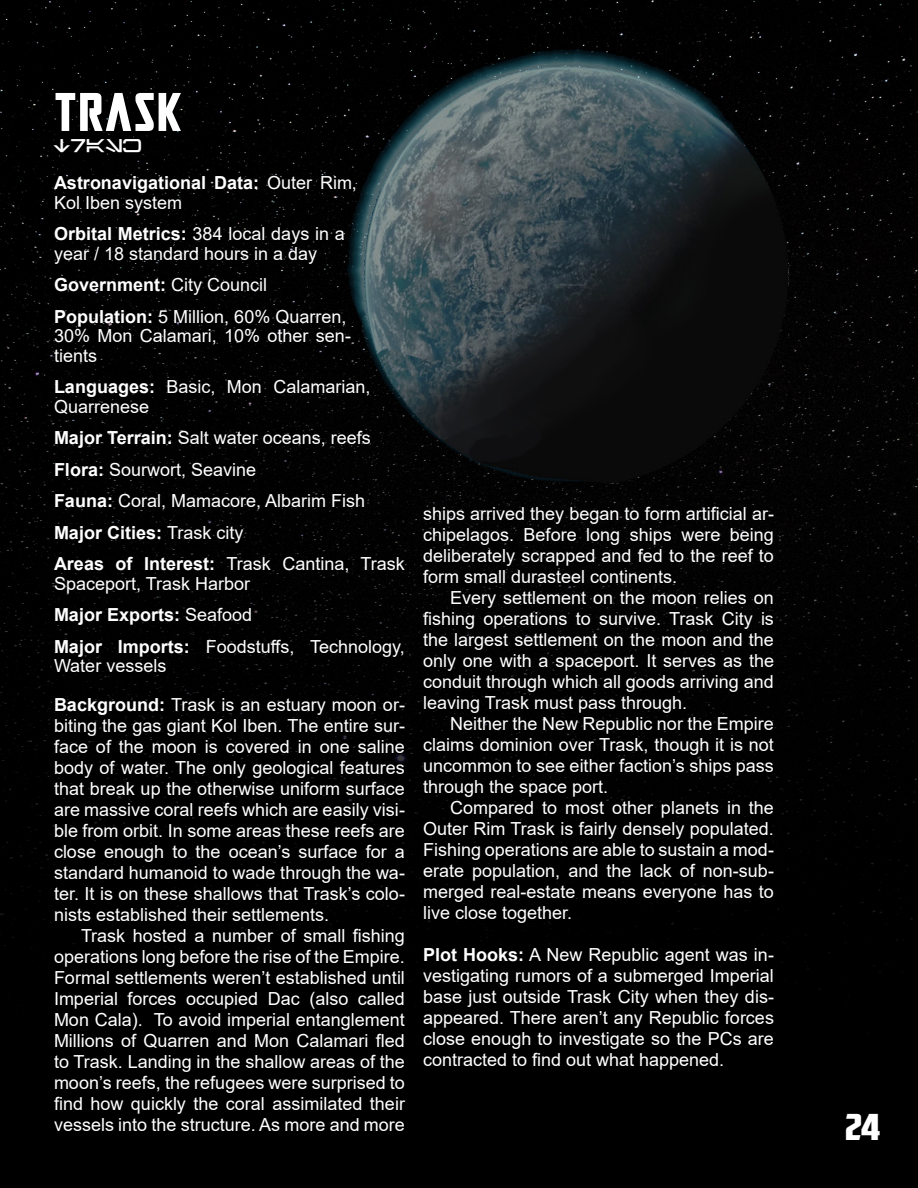
<style>
.page{position:relative;width:918px;height:1188px;background:#000}
.page>*{position:absolute;margin:0;border:0;box-sizing:border-box;transform-origin:0 0}
.t1{font:54px "Mandalore";letter-spacing:.03em;color:#fff;scale:1.1 1}
.t2{font:36px "American Captain";color:#fff;scale:1.25 1}
.t3{font:18px/21px "Arial";color:#fff;text-align:justify}
.t4{font:700 18px/19.5px "Arial";color:#fff}
.t5{font:700 18px "Aurebesh";letter-spacing:.03em;color:#fff;scale:1.1 1}
.s1{font-weight:400}
.s2{font-weight:700}
</style>
<div class="page">
<img style="left:344px;top:42px;width:450px;height:450px;border-radius:225px">
<p class="t1" style="left:54px;top:84px;width:118px">TRASK</p>
<p class="t5" style="left:54px;top:135px;width:82px">TRASK</p>
<p class="t4" style="left:54px;top:174px;width:305px">Astronavigational Data: <span class="s1">Outer Rim,<br>Kol Iben system</span></p>
<p class="t3" style="left:54px;top:224px;width:292px;line-height:19.5px"><span class="s2">Orbital Metrics:</span> 384 local days in a year / 18 standard hours in a day</p>
<p class="t4" style="left:54px;top:276px;width:215px">Government: <span class="s1">City Council</span></p>
<p class="t3" style="left:54px;top:307px;width:298px;line-height:19.5px;text-align:left"><span class="s2">Population:</span> 5 Million, 60% Quarren,<br>30% Mon Calamari, 10% other sen&shy;tients</p>
<p class="t3" style="left:54px;top:377px;width:318px;line-height:19.5px"><span class="s2">Languages:</span> Basic, Mon Calamarian,<br>Quarrenese</p>
<p class="t3" style="left:54px;top:428px;width:318px"><span class="s2">Major Terrain:</span> Salt water oceans, reefs</p>
<p class="t3" style="left:54px;top:459px;width:204px"><span class="s2">Flora:</span> Sourwort, Seavine</p>
<p class="t3" style="left:54px;top:491px;width:313px"><span class="s2">Fauna:</span> Coral, Mamacore, Albarim Fish</p>
<p class="t4" style="left:54px;top:523px;width:191px">Major Cities: <span class="s1">Trask city</span></p>
<p class="t3" style="left:54px;top:554px;width:352px;line-height:19.5px"><span class="s2">Areas of Interest:</span> Trask Cantina, Trask<br>Spaceport, Trask Harbor</p>
<p class="t4" style="left:54px;top:606px;width:200px">Major Exports: <span class="s1">Seafood</span></p>
<p class="t3" style="left:54px;top:637px;width:353px;line-height:19.5px"><span class="s2">Major Imports:</span> Foodstuffs, Technology,<br>Water vessels</p>
<p class="t3" style="left:54px;top:695px;width:353px"><span class="s2">Background:</span> Trask is an estuary moon or&shy;biting the gas giant Kol Iben. The entire sur&shy;face of the moon is covered in one saline body of water. The only geological features that break up the otherwise uniform surface are massive coral reefs which are easily visi&shy;ble from orbit. In some areas these reefs are close enough to the ocean’s surface for a standard humanoid to wade through the wa&shy;ter. It is on these shallows that Trask’s colo&shy;nists established their settlements.</p>
<p class="t3" style="left:54px;top:926px;width:352px;text-indent:27px">Trask hosted a number of small fishing operations long before the rise of the Empire.<br>Formal settlements weren’t established until Imperial forces occupied Dac (also called Mon Cala). To avoid imperial entanglement Millions of Quarren and Mon Calamari fled to Trask. Landing in the shallow areas of the moon’s reefs, the refugees were surprised to find how quickly the coral assimilated their vessels into the structure. As more and more</p>
<p class="t3" style="left:423px;top:503px;width:352px">ships arrived they began to form artificial ar&shy;chipelagos. Before long ships were being deliberately scrapped and fed to the reef to form small durasteel continents.</p>
<p class="t3" style="left:423px;top:587px;width:352px;text-indent:27px">Every settlement on the moon relies on fishing operations to survive. Trask City is the largest settlement on the moon and the only one with a spaceport. It serves as the conduit through which all goods arriving and leaving Trask must pass through.</p>
<p class="t3" style="left:423px;top:713px;width:352px;text-indent:27px">Neither the New Republic nor the Empire claims dominion over Trask, though it is not uncommon to see either faction’s ships pass through the space port.</p>
<p class="t3" style="left:423px;top:797px;width:352px;text-indent:27px">Compared to most other planets in the Outer Rim Trask is fairly densely populated.<br>Fishing operations are able to sustain a mod&shy;erate population, and the lack of non-sub&shy;merged real-estate means everyone has to live close together.</p>
<p class="t3" style="left:423px;top:944px;width:352px"><span class="s2">Plot Hooks:</span> A New Republic agent was in&shy;vestigating rumors of a submerged Imperial base just outside Trask City when they dis&shy;appeared. There aren’t any Republic forces close enough to investigate so the PCs are contracted to find out what happened.</p>
<h2 class="t2" style="left:845px;top:1106px;width:31px">24</h2>
</div>
